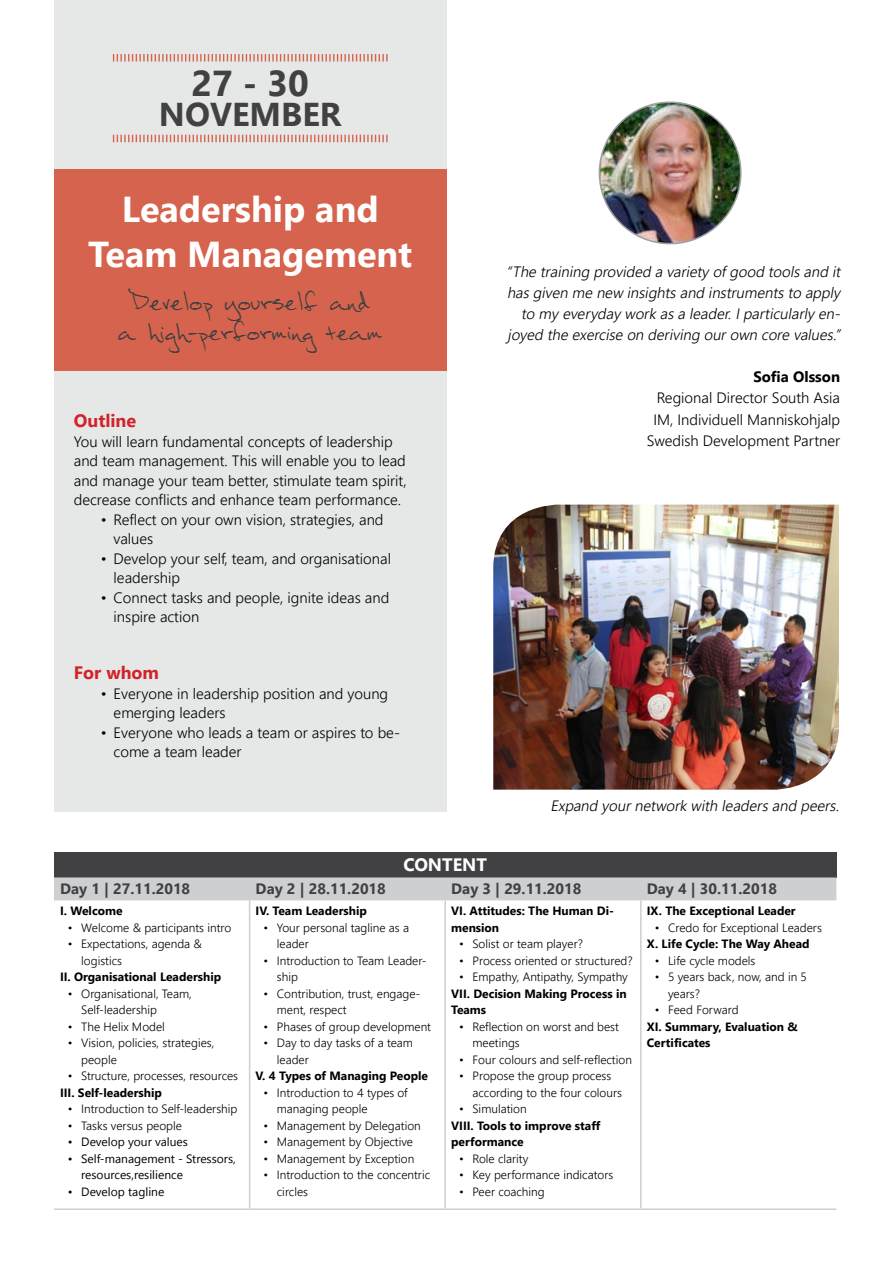
<style>
.page{position:relative;width:893px;height:1263px;background:#fff}
.page>*{position:absolute;margin:0;border:0;box-sizing:border-box;transform-origin:0 0}
.t1{font:700 36px/45px "Nirmala UI";color:#fff;text-align:center}
.t2{font:700 36px "Nirmala UI";color:#414042}
.t3{font:700 33px "Nirmala UI";color:#414042}
.t4{font:24px "khand";color:#414042}
.t5{font:700 18px "Nirmala UI";color:#d2232a}
.t6{font:700 18px "Nirmala UI";color:#fff}
.t7{font:300 15px/19.5px "Nirmala UI";color:#000}
.t8{font:italic 300 15px/21px "Nirmala UI";color:#000;text-align:right}
.t9{font:700 15px "Nirmala UI";color:#414042}
.t10{font:700 15px "Nirmala UI";color:#000}
.t11{font:300 12px/16.5px "Nirmala UI";color:#000}
.t12{font:700 12px/16.5px "Nirmala UI";color:#000}
.t13{font:12px/16.5px "Nirmala UI";color:#000}
</style>
<div class="page">
<div style="left:54px;top:0;width:392px;height:811px;background:#e6e7e7"></div>
<img style="left:599px;top:102px;width:142px;height:142px;border-radius:71px">
<div style="left:54px;top:852px;width:782px;height:25px;background:#414042"></div>
<div style="left:54px;top:877px;width:782px;height:23px;background:#cdcfd0"></div>
<hr style="left:54px;top:1208px;width:196px;height:2px;background:#cdcfd0">
<hr style="left:250px;top:1208px;width:195px;height:2px;background:#cdcfd0">
<hr style="left:445px;top:1208px;width:196px;height:2px;background:#cdcfd0">
<hr style="left:641px;top:1208px;width:195px;height:2px;background:#cdcfd0">
<hr style="left:249px;top:900px;width:1px;height:308px;background:#cdcfd0">
<hr style="left:444px;top:900px;width:2px;height:308px;background:#cdcfd0">
<hr style="left:640px;top:900px;width:2px;height:308px;background:#cdcfd0">
<svg style="left:113px;top:54px;width:275px;height:8px"></svg>
<svg style="left:113px;top:135px;width:275px;height:7px"></svg>
<div style="left:54px;top:169px;width:392px;height:202px;background:#d5634d"></div>
<img style="left:493px;top:505px;width:346px;height:285px">
<p class="t2" style="left:192px;top:53px;width:119px">27 - 30</p>
<p class="t3" style="left:159px;top:86px;width:184px">NOVEMBER</p>
<p class="t1" style="left:88px;top:184px;width:326px">Leadership and<br>Team Management</p>
<p class="t4" style="left:130px;top:287px;width:242px">Develop yourself and</p>
<p class="t4" style="left:118px;top:317px;width:266px">a high-performing team</p>
<p class="t5" style="left:74px;top:405px;width:64px">Outline</p>
<p class="t7" style="left:74px;top:431px;width:334px">You will learn fundamental concepts of leadership and team management. This will enable you to lead and manage your team better, stimulate team spirit, decrease conflicts and enhance team performance.</p>
<p class="t7" style="left:114px;top:509px;width:271px;text-indent:-13px">• Reflect on your own vision, strategies, and values</p>
<p class="t7" style="left:114px;top:548px;width:279px;text-indent:-13px">• Develop your self, team, and organisational leadership</p>
<p class="t7" style="left:114px;top:587px;width:277px;text-indent:-13px">• Connect tasks and people, ignite ideas and inspire action</p>
<p class="t5" style="left:74px;top:658px;width:87px">For whom</p>
<p class="t7" style="left:114px;top:683px;width:276px;text-indent:-13px">• Everyone in leadership position and young emerging leaders</p>
<p class="t7" style="left:114px;top:722px;width:288px;text-indent:-13px">• Everyone who leads a team or aspires to be&shy;come a team leader</p>
<p class="t6" style="left:403px;top:850px;width:85px">CONTENT</p>
<p class="t8" style="left:506px;top:261px;width:339px">“The training provided a varietyofgood toolsand it hasgiven me new insightsand instrumentsto apply to myeverydayworkasa leader.Iparticularlyen&shy;joyed the exercise on deriving ourown core values.”</p>
<p class="t10" style="left:753px;top:364px;width:88px">Sofia Olsson</p>
<p class="t7" style="left:657px;top:387px;width:185px">Regional Director South Asia</p>
<p class="t7" style="left:653px;top:408px;width:188px">IM, Individuell Manniskohjalp</p>
<p class="t7" style="left:647px;top:429px;width:195px">Swedish Development Partner</p>
<p class="t8" style="left:551px;top:794px;width:294px">Expand yournetworkwith leadersand peers.</p>
<p class="t9" style="left:60px;top:876px;width:132px">Day 1 | 27.11.2018</p>
<p class="t9" style="left:256px;top:876px;width:132px">Day 2 | 28.11.2018</p>
<p class="t9" style="left:451px;top:876px;width:132px">Day 3 | 29.11.2018</p>
<p class="t9" style="left:647px;top:876px;width:132px">Day 4 | 30.11.2018</p>
<p class="t12" style="left:60px;top:901px;width:64px">I. Welcome</p>
<p class="t11" style="left:68px;top:918px;width:165px">• Welcome &amp; participants intro</p>
<p class="t11" style="left:81px;top:935px;width:122px;text-indent:-13px">• Expectations, agenda &amp; logistics</p>
<p class="t12" style="left:60px;top:967px;width:163px">II. Organisational Leadership</p>
<p class="t11" style="left:81px;top:984px;width:112px;text-indent:-13px">• Organisational, Team,<br>Self-leadership</p>
<p class="t11" style="left:68px;top:1017px;width:99px">• The Helix Model</p>
<p class="t11" style="left:81px;top:1034px;width:135px;text-indent:-13px">• Vision, policies, strategies, people</p>
<p class="t11" style="left:68px;top:1067px;width:172px">• Structure, processes, resources</p>
<p class="t12" style="left:60px;top:1083px;width:103px">III. Self-leadership</p>
<p class="t11" style="left:68px;top:1100px;width:171px">• Introduction to Self-leadership</p>
<p class="t11" style="left:68px;top:1116px;width:116px">• Tasks versus people</p>
<p class="t13" style="left:68px;top:1133px;width:122px">• Develop your values</p>
<p class="t13" style="left:81px;top:1149px;width:156px;text-indent:-13px">• Self-management - Stressors, resources,resilience</p>
<p class="t13" style="left:68px;top:1182px;width:98px">• Develop tagline</p>
<p class="t12" style="left:256px;top:901px;width:113px">IV. Team Leadership</p>
<p class="t11" style="left:277px;top:918px;width:134px;text-indent:-13px">• Your personal tagline as a leader</p>
<p class="t11" style="left:277px;top:951px;width:151px;text-indent:-13px">• Introduction to Team Leader&shy;ship</p>
<p class="t11" style="left:277px;top:984px;width:145px;text-indent:-13px">• Contribution, trust, engage&shy;ment, respect</p>
<p class="t11" style="left:264px;top:1017px;width:169px">• Phases of group development</p>
<p class="t11" style="left:277px;top:1034px;width:138px;text-indent:-13px">• Day to day tasks of a team leader</p>
<p class="t12" style="left:256px;top:1066px;width:174px">V. 4 Types of Managing People</p>
<p class="t11" style="left:277px;top:1083px;width:132px;text-indent:-13px">• Introduction to 4 types of managing people</p>
<p class="t11" style="left:264px;top:1116px;width:159px">• Management by Delegation</p>
<p class="t11" style="left:264px;top:1133px;width:151px">• Management by Objective</p>
<p class="t11" style="left:264px;top:1149px;width:152px">• Management by Exception</p>
<p class="t11" style="left:277px;top:1166px;width:155px;text-indent:-13px">• Introduction to the concentric circles</p>
<p class="t12" style="left:451px;top:901px;width:164px">VI. Attitudes: The Human Di&shy;mension</p>
<p class="t11" style="left:459px;top:935px;width:125px">• Solist or team player?</p>
<p class="t11" style="left:459px;top:951px;width:175px">• Process oriented or structured?</p>
<p class="t11" style="left:459px;top:968px;width:170px">• Empathy, Antipathy, Sympathy</p>
<p class="t12" style="left:451px;top:984px;width:177px">VII. Decision Making Process in<br>Teams</p>
<p class="t11" style="left:472px;top:1017px;width:148px;text-indent:-13px">• Reflection on worst and best meetings</p>
<p class="t11" style="left:459px;top:1050px;width:174px">• Four colours and self-reflection</p>
<p class="t11" style="left:472px;top:1067px;width:151px;text-indent:-13px">• Propose the group process according to the four colours</p>
<p class="t11" style="left:459px;top:1100px;width:69px">• Simulation</p>
<p class="t12" style="left:451px;top:1116px;width:151px">VIII. Tools to improve staff performance</p>
<p class="t11" style="left:459px;top:1149px;width:71px">• Role clarity</p>
<p class="t11" style="left:459px;top:1166px;width:156px">• Key performance indicators</p>
<p class="t11" style="left:459px;top:1182px;width:87px">• Peer coaching</p>
<p class="t12" style="left:647px;top:901px;width:150px">IX. The Exceptional Leader</p>
<p class="t11" style="left:655px;top:918px;width:169px">• Credo for Exceptional Leaders</p>
<p class="t12" style="left:647px;top:934px;width:164px">X. Life Cycle: The Way Ahead</p>
<p class="t11" style="left:655px;top:951px;width:102px">• Life cycle models</p>
<p class="t11" style="left:668px;top:968px;width:140px;text-indent:-13px">• 5 years back, now, and in 5 years?</p>
<p class="t11" style="left:655px;top:1001px;width:85px">• Feed Forward</p>
<p class="t12" style="left:647px;top:1017px;width:152px">XI. Summary, Evaluation &amp;<br>Certificates</p>
</div>
